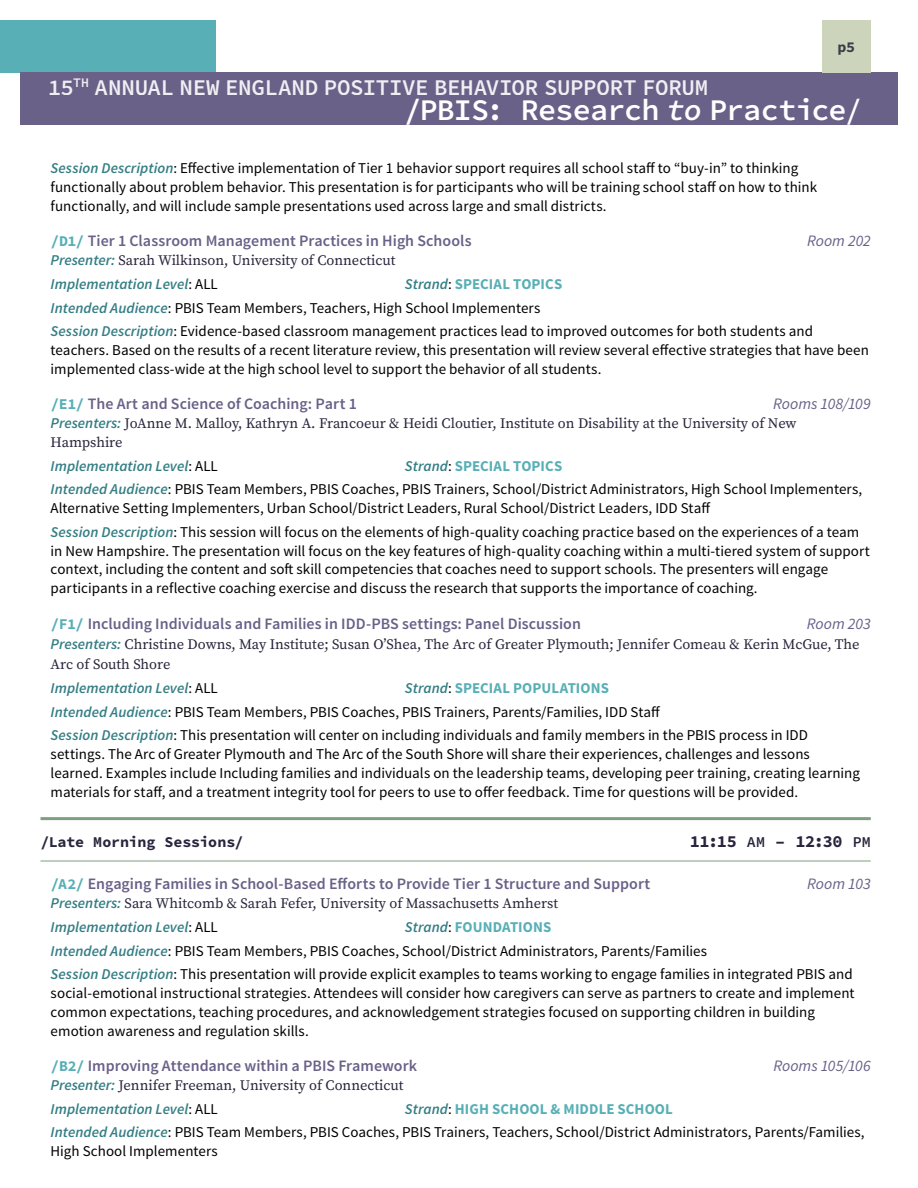
<style>
.page{position:relative;width:918px;height:1188px;background:#fff}
.page>*{position:absolute;margin:0;border:0;box-sizing:border-box;transform-origin:0 0}
.t1{font:600 30px "Source Code Pro";letter-spacing:-.025em;color:#fff}
.t2{font:600 22.5px "Source Code Pro";letter-spacing:-.015em;color:#fff}
.t3{font:700 16.8px "Source Code Pro";letter-spacing:-.025em;color:#2a243c}
.t4{font:600 15.9px "Source Sans Pro";color:#6a6188}
.t5{font:italic 15.9px "Source Sans Pro";color:#6a6188}
.t6{font:15px/18.8px "Source Sans Pro";letter-spacing:.005em;color:#000}
.t7{font:italic 600 15px "Source Sans Pro";color:#347e84}
.t8{font:700 15px "Source Code Pro";letter-spacing:-.005em;color:#2a243c}
.t9{font:700 15px "Source Code Pro";color:#373e45}
.t10{font:14.4px/18.8px "Source Serif Pro";color:#2a243c}
.s1{font-style:inherit}
.s2{font-style:italic}
.s3{font-weight:500}
.s4{font-weight:600;font-style:italic;color:#347e84}
.s5{font-family:"Source Code Pro";font-weight:700;font-size:15px;color:#58afb6}
.s6{font-family:"Source Sans Pro";font-weight:600;font-style:italic;font-size:15px;color:#347e84}
.s7{font-weight:400;font-style:normal;color:#000}
.s8{font-weight:700;color:#58afb6}
.s9{font-weight:600;font-size:15px}
</style>
<div class="page">
<div style="left:0;top:20px;width:215px;height:52px;background:#58afb6"></div>
<div style="left:20px;top:72px;width:878px;height:53px;background:#6a6188"></div>
<div style="left:822px;top:20px;width:49px;height:52px;background:#cdd4bc"></div>
<hr style="left:40px;top:817px;width:831px;height:3px;background:#7fa07e">
<hr style="left:40px;top:861px;width:831px;height:1px;background:#7fa07e">
<h2 class="t2" style="left:47px;top:71px;width:663px">15<sup>TH</sup> ANNUAL NEW ENGLAND POSITIVE BEHAVIOR SUPPORT FORUM</h2>
<p class="t9" style="left:837px;top:36px;width:19px">p5</p>
<h1 class="t1" style="left:404px;top:88px;width:460px"><span class="s1">/PBIS:</span> Research <span class="s2">to</span> Practice<span class="s3">/</span></h1>
<p class="t6" style="left:51px;top:159px;width:768px"><span class="s4">Session Description</span>: Effective implementation of Tier 1 behavior support requires all school staff to “buy-in” to thinking functionally about problem behavior. This presentation is for participants who will be training school staff on how to think functionally, and will include sample presentations used across large and small districts.</p>
<p class="t4" style="left:51px;top:231px;width:423px"><span class="s5">/D1/</span> Tier 1 Classroom Management Practices in High Schools</p>
<p class="t5" style="left:807px;top:231px;width:65px">Room 202</p>
<p class="t10" style="left:51px;top:252px;width:346px"><span class="s6">Presenter:</span> Sarah Wilkinson, University of Connecticut</p>
<p class="t7" style="left:51px;top:274px;width:169px">Implementation Level<span class="s7">: ALL</span></p>
<p class="t6" style="left:51px;top:272px;width:764px;line-height:23.7px;text-indent:354px"><span class="s4">Strand</span>: <span class="s8">SPECIAL TOPICS<br></span><span class="s4">Intended Audience</span>: PBIS Team Members, Teachers, High School Implementers<br><span class="s4">Session Description</span>: Evidence-based classroom management practices lead to improved outcomes for both students and</p>
<p class="t6" style="left:51px;top:341px;width:820px">teachers. Based on the results of a recent literature review, this presentation will review several effective strategies that have been implemented class-wide at the high school level to support the behavior of all students.</p>
<p class="t4" style="left:51px;top:394px;width:308px"><span class="s5">/E1/</span> The Art and Science of Coaching: Part 1</p>
<p class="t5" style="left:773px;top:394px;width:99px">Rooms 108/109</p>
<p class="t10" style="left:51px;top:415px;width:747px"><span class="s6">Presenters:</span> JoAnne M. Malloy, Kathryn A. Francoeur &amp; Heidi Cloutier, Institute on Disability at the University of New<br>Hampshire</p>
<p class="t7" style="left:51px;top:456px;width:169px">Implementation Level<span class="s7">: ALL</span></p>
<p class="t6" style="left:51px;top:454px;width:813px;line-height:23.7px;text-indent:354px"><span class="s4">Strand</span>: <span class="s8">SPECIAL TOPICS<br></span><span class="s4">Intended Audience</span>: PBIS Team Members, PBIS Coaches, PBIS Trainers, School/District Administrators, High School Implementers,</p>
<p class="t6" style="left:51px;top:496px;width:810px;line-height:23.7px">Alternative Setting Implementers, Urban School/District Leaders, Rural School/District Leaders, IDD Staff<br><span class="s4">Session Description</span>: This session will focus on the elements of high-quality coaching practice based on the experiences of a team</p>
<p class="t6" style="left:51px;top:541px;width:821px">in New Hampshire. The presentation will focus on the key features of high-quality coaching within a multi-tiered system of support context, including the content and soft skill competencies that coaches need to support schools. The presenters will engage participants in a reflective coaching exercise and discuss the research that supports the importance of coaching.</p>
<p class="t4" style="left:51px;top:613px;width:532px"><span class="s5">/F1/</span> Including Individuals and Families in IDD-PBS settings: Panel Discussion</p>
<p class="t5" style="left:807px;top:614px;width:66px">Room 203</p>
<p class="t10" style="left:51px;top:635px;width:810px;line-height:20.2px"><span class="s6">Presenters:</span> Christine Downs, May Institute; Susan O’Shea, The Arc of Greater Plymouth; Jennifer Comeau &amp; Kerin McGue, The<br>Arc of South Shore</p>
<p class="t7" style="left:51px;top:678px;width:169px">Implementation Level<span class="s7">: ALL</span></p>
<p class="t6" style="left:51px;top:676px;width:759px;line-height:23.7px;text-indent:354px"><span class="s4">Strand</span>: <span class="s8">SPECIAL POPULATIONS<br></span><span class="s4">Intended Audience</span>: PBIS Team Members, PBIS Coaches, PBIS Trainers, Parents/Families, IDD Staff<br><span class="s4">Session Description</span>: This presentation will center on including individuals and family members in the PBIS process in IDD</p>
<p class="t6" style="left:51px;top:745px;width:811px">settings. The Arc of Greater Plymouth and The Arc of the South Shore will share their experiences, challenges and lessons learned. Examples include Including families and individuals on the leadership teams, developing peer training, creating learning materials for staff, and a treatment integrity tool for peers to use to offer feedback. Time for questions will be provided.</p>
<p class="t8" style="left:40px;top:831px;width:204px">/Late Morning Sessions/</p>
<p class="t3" style="left:690px;top:829px;width:182px">11:15 <span class="s9">AM</span> – 12:30 <span class="s9">PM</span></p>
<p class="t4" style="left:51px;top:874px;width:601px"><span class="s5">/A2/</span> Engaging Families in School-Based Efforts to Provide Tier 1 Structure and Support</p>
<p class="t5" style="left:807px;top:874px;width:65px">Room 103</p>
<p class="t10" style="left:51px;top:895px;width:509px"><span class="s6">Presenters:</span> Sara Whitcomb &amp; Sarah Fefer, University of Massachusetts Amherst</p>
<p class="t7" style="left:51px;top:918px;width:169px">Implementation Level<span class="s7">: ALL</span></p>
<p class="t6" style="left:51px;top:915px;width:804px;line-height:23.7px;text-indent:354px"><span class="s4">Strand</span>: <span class="s8">FOUNDATIONS<br></span><span class="s4">Intended Audience</span>: PBIS Team Members, PBIS Coaches, School/District Administrators, Parents/Families<br><span class="s4">Session Description</span>: This presentation will provide explicit examples to teams working to engage families in integrated PBIS and</p>
<p class="t6" style="left:51px;top:984px;width:805px">social-emotional instructional strategies. Attendees will consider how caregivers can serve as partners to create and implement common expectations, teaching procedures, and acknowledgement strategies focused on supporting children in building emotion awareness and regulation skills.</p>
<p class="t4" style="left:51px;top:1056px;width:368px"><span class="s5">/B2/</span> Improving Attendance within a PBIS Framework</p>
<p class="t5" style="left:773px;top:1056px;width:99px">Rooms 105/106</p>
<p class="t10" style="left:51px;top:1076px;width:355px"><span class="s6">Presenter:</span> Jennifer Freeman, University of Connecticut</p>
<p class="t7" style="left:51px;top:1099px;width:169px">Implementation Level<span class="s7">: ALL</span></p>
<p class="t6" style="left:51px;top:1097px;width:815px;line-height:23.7px;text-indent:354px"><span class="s4">Strand</span>: <span class="s8">HIGH SCHOOL &amp; MIDDLE SCHOOL<br></span><span class="s4">Intended Audience</span>: PBIS Team Members, PBIS Coaches, PBIS Trainers, Teachers, School/District Administrators, Parents/Families,</p>
<p class="t6" style="left:51px;top:1142px;width:169px">High School Implementers</p>
</div>
